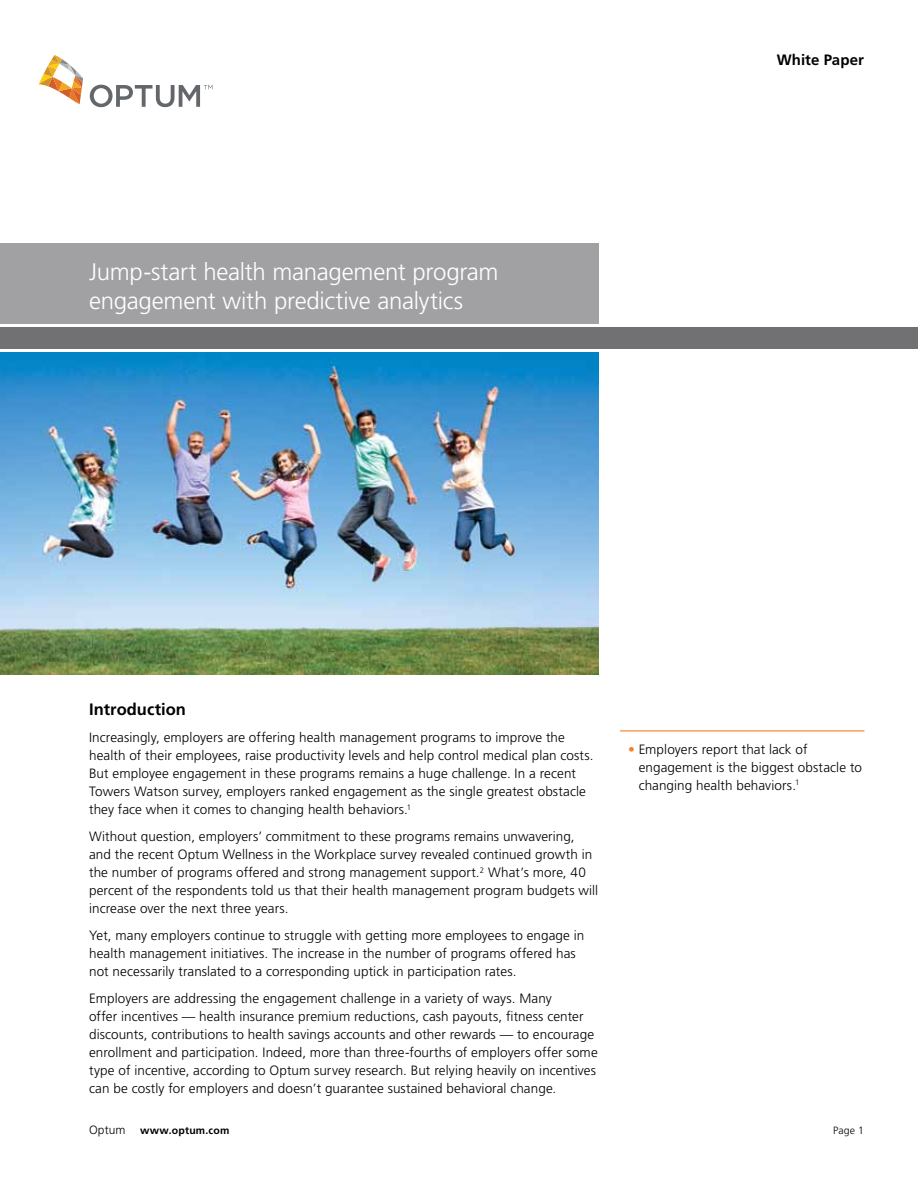
<style>
.page{position:relative;width:918px;height:1188px;background:#fff}
.page>*{position:absolute;margin:0;border:0;box-sizing:border-box;transform-origin:0 0}
.t1{font:300 24px/28.8px "Frutiger LT Std";letter-spacing:-.01em;color:#fff}
.t2{font:700 16.5px "Frutiger LT Std";color:#000}
.t3{font:700 15px "Frutiger LT Std";letter-spacing:.005em;color:#000}
.t4{font:300 13.5px/18px "Frutiger LT Std";letter-spacing:.005em;color:#000}
.t5{font:300 12px "Frutiger LT Std";letter-spacing:.005em;color:#000}
.t6{font:700 10.5px "Frutiger LT Std";letter-spacing:.02em;color:#000}
.t7{font:300 10.5px "Frutiger LT Std";color:#000}
.s1{color:#f58025}
</style>
<div class="page">
<img style="left:0;top:352px;width:598px;height:323px">
<div style="left:0;top:243px;width:598px;height:81px;background:#a1a1a4"></div>
<div style="left:0;top:327px;width:918px;height:22px;background:#717073"></div>
<svg style="left:39px;top:55px;width:44px;height:49px"></svg>
<svg style="left:90px;top:85px;width:122px;height:22px"></svg>
<hr style="left:620px;top:730px;width:244px;height:1px;background:#f58025">
<h1 class="t1" style="left:89px;top:258px;width:411px">Jump-start health management program engagement with predictive analytics</h1>
<p class="t3" style="left:777px;top:51px;width:89px">White Paper</p>
<p class="t2" style="left:89px;top:700px;width:98px">Introduction</p>
<p class="t4" style="left:89px;top:729px;width:506px">Increasingly, employers are offering health management programs to improve the health of their employees, raise productivity levels and help control medical plan costs.<br>But employee engagement in these programs remains a huge challenge. In a recent Towers Watson survey, employers ranked engagement as the single greatest obstacle they face when it comes to changing health behaviors.<sup>1</sup></p>
<p class="t4" style="left:89px;top:828px;width:511px">Without question, employers’ commitment to these programs remains unwavering, and the recent Optum Wellness in the Workplace survey revealed continued growth in the number of programs offered and strong management support.<sup>2</sup> What’s more, 40 percent of the respondents told us that their health management program budgets will increase over the next three years.</p>
<p class="t4" style="left:89px;top:927px;width:497px">Yet, many employers continue to struggle with getting more employees to engage in health management initiatives. The increase in the number of programs offered has not necessarily translated to a corresponding uptick in participation rates.</p>
<p class="t4" style="left:89px;top:990px;width:510px">Employers are addressing the engagement challenge in a variety of ways. Many<br>offer incentives — health insurance premium reductions, cash payouts, fitness center discounts, contributions to health savings accounts and other rewards — to encourage enrollment and participation. Indeed, more than three-fourths of employers offer some type of incentive, according to Optum survey research. But relying heavily on incentives can be costly for employers and doesn’t guarantee sustained behavioral change.</p>
<p class="t4" style="left:639px;top:740px;width:225px;text-indent:-11px"><span class="s1">•</span> Employers report that lack of engagement is the biggest obstacle to changing health behaviors.<sup>1</sup></p>
<p class="t5" style="left:89px;top:1123px;width:38px">Optum</p>
<p class="t6" style="left:140px;top:1124px;width:91px">www.optum.com</p>
<p class="t7" style="left:833px;top:1124px;width:32px">Page 1</p>
</div>
